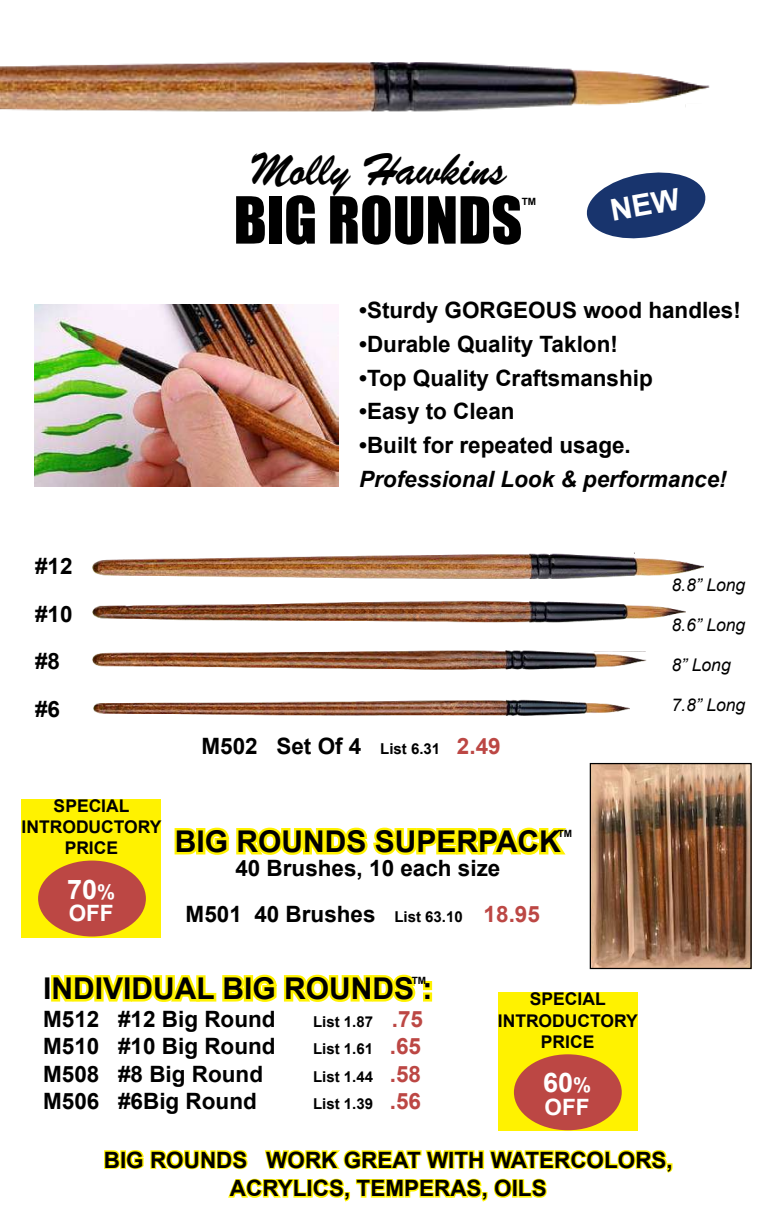
<style>
.page{position:relative;width:780px;height:1230px;background:#fff}
.page>*{position:absolute;margin:0;border:0;box-sizing:border-box;transform-origin:0 0}
.t1{font:60px "Impact";color:#000}
.t2{font:45px "Brush Script";color:#000}
.t3{font:700 30px "Arial";color:#000}
.t4{font:700 27px "Arial";color:#fff}
.t5{font:700 22.5px/47.5px "Arial";color:#000;text-align:center}
.t6{font:italic 700 22.5px "Arial";color:#000}
.t7{font:700 22.5px "Arial";color:#fff}
.t8{font:700 17.5px/21.2px "Arial";color:#000;text-align:center}
.t9{font:italic 17.5px "Arial";color:#000}
.t10{font:700 15px "Arial";color:#000}
.t11{font:700 10px "Arial";color:#000}
.s1{font-size:15px}
.s2{color:#bc4744}
.s3{font-size:20.25px}
.s4{font-size:22.5px;color:#bc4744}
</style>
<div class="page">
<svg style="left:104px;top:1150px;width:569px;height:52px"></svg>
<img style="left:0;top:62px;width:710px;height:50px">
<div style="left:686px;top:104px;width:94px;height:37px;background:#fff"></div>
<img style="left:35px;top:304px;width:303px;height:182px">
<svg style="left:51px;top:974px;width:382px;height:28px"></svg>
<img style="left:92px;top:552px;width:611px;height:27px">
<img style="left:92px;top:600px;width:594px;height:23px">
<img style="left:92px;top:650px;width:555px;height:20px">
<img style="left:93px;top:699px;width:537px;height:17px">
<div style="left:693px;top:573px;width:87px;height:37px;background:#fff"></div>
<div style="left:498px;top:993px;width:140px;height:138px;background:#fff200"></div>
<svg style="left:174px;top:827px;width:393px;height:28px"></svg>
<div style="left:21px;top:799px;width:140px;height:138px;background:#fff200"></div>
<div style="left:38px;top:861px;width:108px;height:76px;background:#bc4744;border-radius:50%"></div>
<div style="left:514px;top:1054px;width:108px;height:76px;background:#bc4744;border-radius:50%"></div>
<div style="left:635px;top:518px;width:145px;height:37px;background:#fff"></div>
<div style="left:615px;top:593px;width:118px;height:10px;background:#fff"></div>
<div style="left:580px;top:641px;width:119px;height:10px;background:#fff"></div>
<div style="left:570px;top:692px;width:81px;height:10px;background:#fff"></div>
<img style="left:592px;top:765px;width:158px;height:202px">
<div style="left:590px;top:763px;width:162px;height:206px;border:1px solid #000"></div>
<svg style="left:586px;top:172px;width:120px;height:67px"></svg>
<h2 class="t2" style="left:249px;top:141px;width:259px">Molly Hawkins</h2>
<h1 class="t1" style="left:234px;top:174px;width:290px">BIG ROUNDS</h1>
<p class="t11" style="left:522px;top:194px;width:16px">TM</p>
<p class="t5" style="left:359px;top:287px;width:383px">•Sturdy GORGEOUS wood handles!</p>
<p class="t5" style="left:359px;top:320px;width:260px">•Durable Quality Taklon!</p>
<p class="t5" style="left:359px;top:354px;width:295px">•Top Quality Craftsmanship</p>
<p class="t5" style="left:359px;top:388px;width:157px">•Easy to Clean</p>
<p class="t5" style="left:359px;top:422px;width:273px">•Built for repeated usage.</p>
<p class="t6" style="left:359px;top:464px;width:369px">Professional Look &amp; performance!</p>
<p class="t5" style="left:35px;top:543px;width:39px;text-align:left">#12 #10 #8 #6</p>
<p class="t5" style="left:201px;top:723px;width:301px">M502 Set Of 4 <span class="s1">List 6.31</span> <span class="s2">2.49</span></p>
<p class="t8" style="left:22px;top:795px;width:142px">SPECIAL<br>INTRODUCTORY<br>PRICE</p>
<p class="t4" style="left:67px;top:870px;width:50px">70<span class="s3">%</span></p>
<p class="t7" style="left:69px;top:897px;width:46px">OFF</p>
<p class="t11" style="left:558px;top:826px;width:16px">TM</p>
<h3 class="t3" style="left:175px;top:820px;width:388px">BIG ROUNDS SUPERPACK</h3>
<p class="t5" style="left:186px;top:845px;width:356px;line-height:46.2px">40 Brushes, 10 each size<br>M501 40 Brushes <span class="s1">List 63.10</span> <span class="s2">18.95</span></p>
<p class="t9" style="left:671px;top:574px;width:75px">8.8” Long</p>
<p class="t9" style="left:671px;top:614px;width:75px">8.6” Long</p>
<p class="t9" style="left:671px;top:654px;width:61px">8” Long</p>
<p class="t9" style="left:671px;top:694px;width:75px">7.8” Long</p>
<p class="t11" style="left:412px;top:973px;width:16px">TM</p>
<h3 class="t3" style="left:43px;top:967px;width:391px">INDIVIDUAL BIG ROUNDS :</h3>
<p class="t5" style="left:43px;top:995px;width:234px">M512 #12 Big Round</p>
<p class="t10" style="left:313px;top:1011px;width:112px">List 1.87 <span class="s4">.75</span></p>
<p class="t5" style="left:43px;top:1023px;width:234px">M510 #10 Big Round</p>
<p class="t10" style="left:313px;top:1038px;width:109px">List 1.61 <span class="s4">.65</span></p>
<p class="t5" style="left:43px;top:1050px;width:222px">M508 #8 Big Round</p>
<p class="t10" style="left:313px;top:1066px;width:109px">List 1.44 <span class="s4">.58</span></p>
<p class="t5" style="left:43px;top:1078px;width:215px">M506 #6Big Round</p>
<p class="t10" style="left:313px;top:1093px;width:109px">List 1.39 <span class="s4">.56</span></p>
<p class="t8" style="left:498px;top:989px;width:142px">SPECIAL<br>INTRODUCTORY<br>PRICE</p>
<p class="t4" style="left:543px;top:1064px;width:50px">60<span class="s3">%</span></p>
<p class="t7" style="left:545px;top:1091px;width:46px">OFF</p>
<p class="t5" style="left:104px;top:1146px;width:571px;line-height:28.8px">BIG ROUNDS WORK GREAT WITH WATERCOLORS,<br>ACRYLICS, TEMPERAS, OILS</p>
</div>
